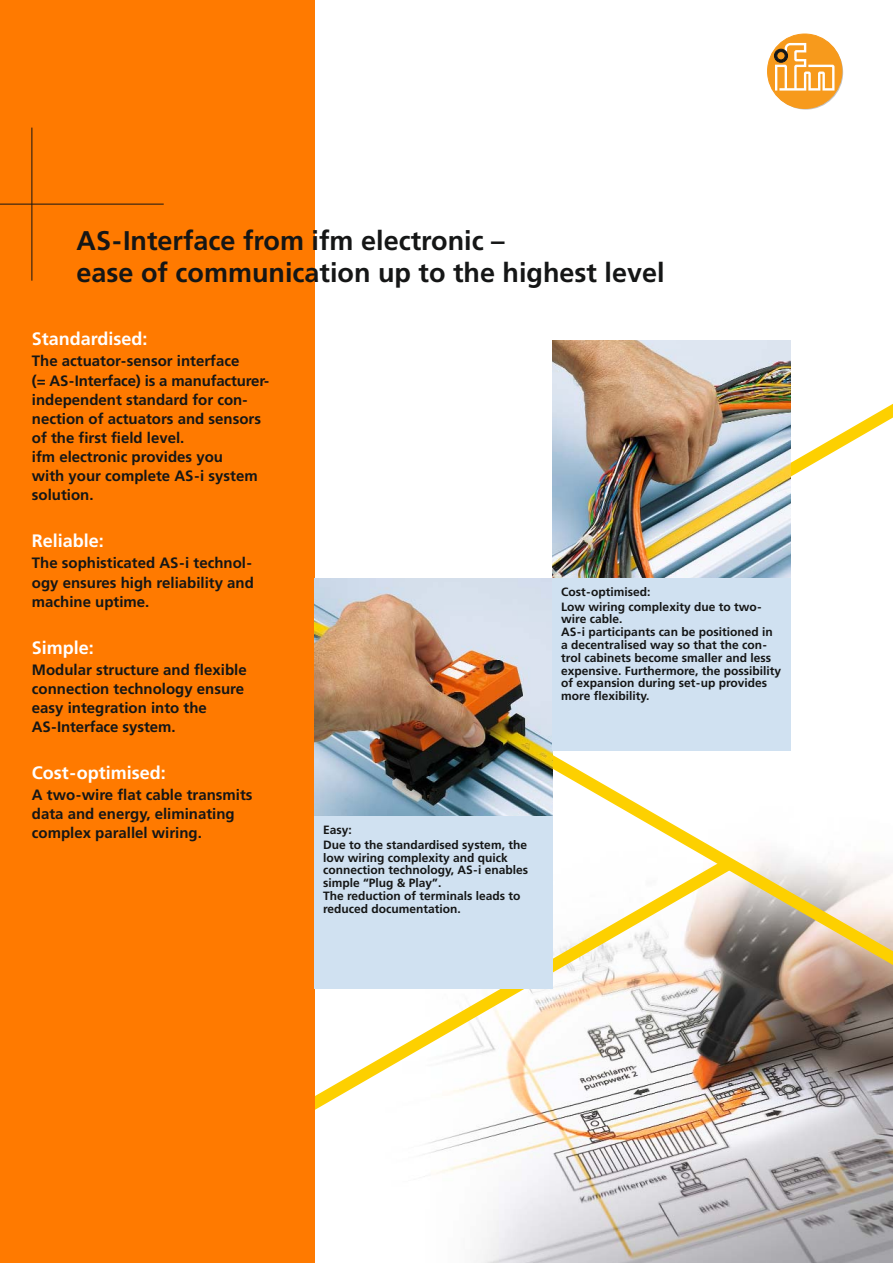
<style>
.page{position:relative;width:893px;height:1263px;background:#fff}
.page>*{position:absolute;margin:0;border:0;box-sizing:border-box;transform-origin:0 0}
.t1{font:700 27px/32px "Frutiger LT Com";color:#151616}
.t2{font:700 18px "Frutiger LT Com";color:#fff}
.t3{font:700 15px/19.2px "Frutiger LT Com";color:#151616}
.t4{font:700 12px/12.8px "Frutiger LT Com";color:#151616}
</style>
<div class="page">
<img style="left:745px;top:982px;width:148px;height:281px">
<svg style="left:552px;top:387px;width:341px;height:191px"></svg>
<svg style="left:315px;top:982px;width:430px;height:281px"></svg>
<svg style="left:553px;top:750px;width:340px;height:232px"></svg>
<div style="left:0;top:0;width:315px;height:1263px;background:#ff7a00"></div>
<svg style="left:769px;top:35px;width:74px;height:75px"></svg>
<div style="left:767px;top:34px;width:75px;height:74px;background:#f79a1c;border-radius:50%"></div>
<div style="left:767px;top:34px;width:75px;height:75px;border:1px solid #f79a1c;border-radius:50%"></div>
<svg style="left:774px;top:43px;width:60px;height:48px"></svg>
<div style="left:774px;top:49px;width:14px;height:14px;border:1px solid #151616;border-radius:50%"></div>
<div style="left:777px;top:51px;width:8px;height:9px;border:1px solid #151616;border-radius:50%"></div>
<hr style="left:32px;top:128px;width:1px;height:153px;background:#151616">
<hr style="left:0;top:204px;width:164px;height:1px;background:#151616">
<img style="left:315px;top:578px;width:238px;height:238px">
<div style="left:315px;top:816px;width:238px;height:173px;background:#d0e1f1"></div>
<img style="left:553px;top:340px;width:238px;height:238px">
<div style="left:553px;top:578px;width:238px;height:172px;background:#d0e1f1"></div>
<h1 class="t1" style="left:77px;top:227px;width:590px">AS-Interface from ifm electronic –<br>ease of communication up to the highest level</h1>
<p class="t2" style="left:32px;top:332px;width:117px">Standardised:</p>
<p class="t3" style="left:32px;top:353px;width:239px">The actuator-sensor interface<br>(= AS-Interface) is a manufacturer&shy;independent standard for con&shy;nection of actuators and sensors of the first field level.<br>ifm electronic provides you<br>with your complete AS-i system solution.</p>
<p class="t2" style="left:32px;top:534px;width:74px">Reliable:</p>
<p class="t3" style="left:32px;top:555px;width:224px">The sophisticated AS-i technol&shy;ogy ensures high reliability and machine uptime.</p>
<p class="t2" style="left:32px;top:640px;width:64px">Simple:</p>
<p class="t3" style="left:32px;top:661px;width:216px">Modular structure and flexible connection technology ensure easy integration into the<br>AS-Interface system.</p>
<p class="t2" style="left:32px;top:765px;width:135px">Cost-optimised:</p>
<p class="t3" style="left:32px;top:787px;width:222px">A two-wire flat cable transmits data and energy, eliminating complex parallel wiring.</p>
<p class="t4" style="left:561px;top:585px;width:202px;line-height:14.9px">Cost-optimised:<br>Low wiring complexity due to two-</p>
<p class="t4" style="left:561px;top:614px;width:221px">wire cable.<br>AS-i participants can be positioned in a decentralised way so that the con&shy;trol cabinets become smaller and less expensive. Furthermore, the possibility of expansion during set-up provides more flexibility.</p>
<p class="t4" style="left:323px;top:823px;width:205px;line-height:14.9px">Easy:<br>Due to the standardised system, the</p>
<p class="t4" style="left:323px;top:852px;width:206px">low wiring complexity and quick connection technology, AS-i enables simple “Plug &amp; Play”.<br>The reduction of terminals leads to reduced documentation.</p>
</div>
